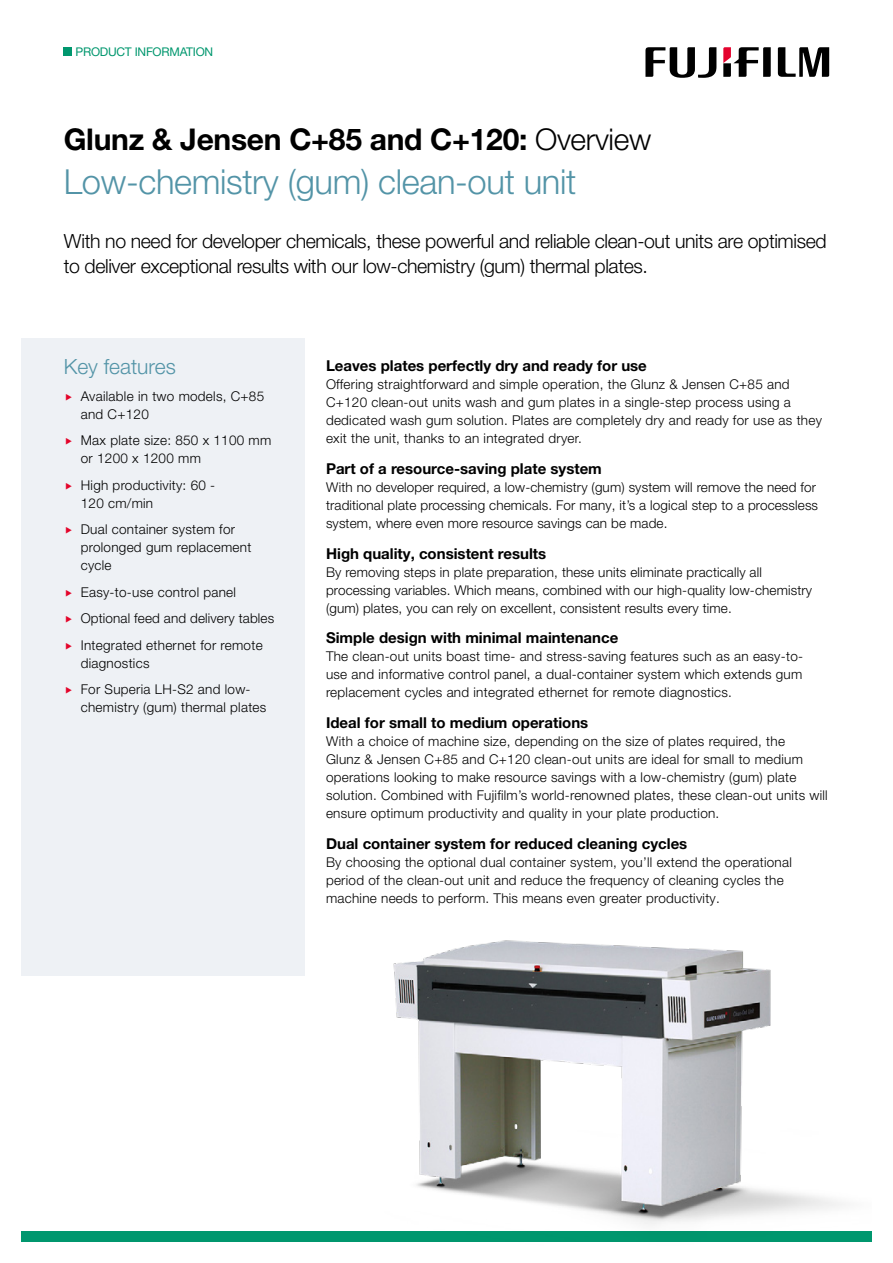
<style>
.page{position:relative;width:893px;height:1263px;background:#fff}
.page>*{position:absolute;margin:0;border:0;box-sizing:border-box;transform-origin:0 0}
.Header_-_Sub-title{font:300 34.5px "Helvetica Neue LT Pro";letter-spacing:-.01em;color:#5394a7}
.Header_-_main_headin{font:700 30px "Helvetica Neue LT Pro";letter-spacing:-.01em;color:#000}
.Content_-_key_featur{font:300 21px "Helvetica Neue LT Pro";color:#5394a7}
.Header_-_intro_text{font:300 19.5px/25.5px "Helvetica Neue LT Pro";letter-spacing:-.02em;color:#000}
.Content_-_sub_headin{font:700 15px "Helvetica Neue LT Pro";color:#000}
.Content_-_body_text{font:300 13.5px/18px "Helvetica Neue LT Pro";letter-spacing:.02em;color:#000}
.t1{font:12px "Helvetica Neue LT Pro";letter-spacing:-.02em;color:#00976e}
.s1{font-weight:300}
</style>
<div class="page">
<div style="left:63px;top:47px;width:9px;height:9px;background:#00976e"></div>
<svg style="left:778px;top:47px;width:51px;height:30px"></svg>
<svg style="left:645px;top:47px;width:71px;height:31px"></svg>
<svg style="left:723px;top:47px;width:48px;height:30px"></svg>
<div style="left:21px;top:1231px;width:851px;height:11px;background:#00976e"></div>
<div style="left:21px;top:338px;width:284px;height:638px;background:#eef1f5"></div>
<img style="left:393px;top:940px;width:452px;height:285px">
<p class="t1" style="left:76px;top:44px;width:139px">PRODUCT INFORMATION</p>
<p class="Header_-_main_headin" style="left:64px;top:120px;width:589px">Glunz &amp; Jensen C+85 and C+120: <span class="s1">Overview</span></p>
<p class="Header_-_Sub-title" style="left:64px;top:160px;width:514px">Low-chemistry (gum) clean-out unit</p>
<p class="Header_-_intro_text" style="left:64px;top:228px;width:764px">With no need for developer chemicals, these powerful and reliable clean-out units are optimised to deliver exceptional results with our low-chemistry (gum) thermal plates.</p>
<p class="Content_-_key_featur" style="left:64px;top:354px;width:114px">Key features</p>
<p class="Content_-_body_text" style="left:81px;top:387px;width:185px">Available in two models, C+85 and C+120</p>
<p class="Content_-_body_text" style="left:81px;top:431px;width:192px">Max plate size: 850 x 1100 mm or 1200 x 1200 mm</p>
<p class="Content_-_body_text" style="left:81px;top:476px;width:136px">High productivity: 60 -<br>120 cm/min</p>
<p class="Content_-_body_text" style="left:81px;top:520px;width:172px">Dual container system for prolonged gum replacement cycle</p>
<p class="Content_-_body_text" style="left:81px;top:583px;width:157px">Easy-to-use control panel</p>
<p class="Content_-_body_text" style="left:81px;top:609px;width:195px">Optional feed and delivery tables</p>
<p class="Content_-_body_text" style="left:81px;top:636px;width:183px">Integrated ethernet for remote diagnostics</p>
<p class="Content_-_body_text" style="left:81px;top:680px;width:187px">For Superia LH-S2 and low&shy;chemistry (gum) thermal plates</p>
<p class="Content_-_sub_headin" style="left:326px;top:356px;width:322px">Leaves plates perfectly dry and ready for use</p>
<p class="Content_-_body_text" style="left:326px;top:375px;width:497px">Offering straightforward and simple operation, the Glunz &amp; Jensen C+85 and C+120 clean-out units wash and gum plates in a single-step process using a dedicated wash gum solution. Plates are completely dry and ready for use as they exit the unit, thanks to an integrated dryer.</p>
<p class="Content_-_sub_headin" style="left:326px;top:459px;width:277px">Part of a resource-saving plate system</p>
<p class="Content_-_body_text" style="left:326px;top:478px;width:494px">With no developer required, a low-chemistry (gum) system will remove the need for traditional plate processing chemicals. For many, it’s a logical step to a processless system, where even more resource savings can be made.</p>
<p class="Content_-_sub_headin" style="left:326px;top:544px;width:222px">High quality, consistent results</p>
<p class="Content_-_body_text" style="left:326px;top:563px;width:488px">By removing steps in plate preparation, these units eliminate practically all processing variables. Which means, combined with our high-quality low-chemistry (gum) plates, you can rely on excellent, consistent results every time.</p>
<p class="Content_-_sub_headin" style="left:326px;top:629px;width:294px">Simple design with minimal maintenance</p>
<p class="Content_-_body_text" style="left:326px;top:647px;width:479px;text-align:justify">The clean-out units boast time- and stress-saving features such as an easy-to&shy;use and informative control panel, a dual-container system which extends gum replacement cycles and integrated ethernet for remote diagnostics.</p>
<p class="Content_-_sub_headin" style="left:326px;top:713px;width:264px">Ideal for small to medium operations</p>
<p class="Content_-_body_text" style="left:326px;top:732px;width:503px">With a choice of machine size, depending on the size of plates required, the<br>Glunz &amp; Jensen C+85 and C+120 clean-out units are ideal for small to medium operations looking to make resource savings with a low-chemistry (gum) plate solution. Combined with Fujifilm’s world-renowned plates, these clean-out units will ensure optimum productivity and quality in your plate production.</p>
<p class="Content_-_sub_headin" style="left:326px;top:834px;width:363px">Dual container system for reduced cleaning cycles</p>
<p class="Content_-_body_text" style="left:326px;top:853px;width:467px">By choosing the optional dual container system, you’ll extend the operational period of the clean-out unit and reduce the frequency of cleaning cycles the machine needs to perform. This means even greater productivity.</p>
</div>
